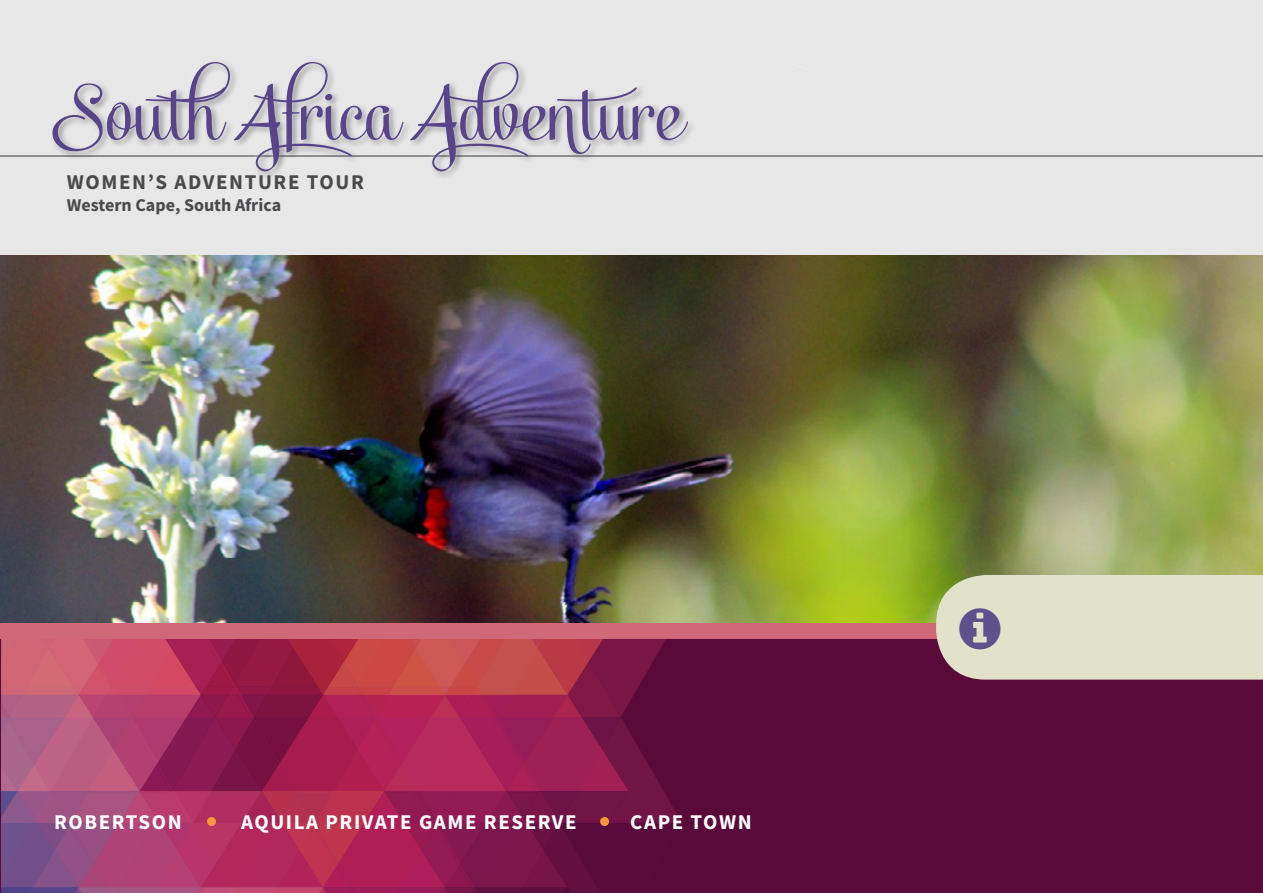
<style>
.page{position:relative;width:1263px;height:893px;background:#fff}
.page>*{position:absolute;margin:0;border:0;box-sizing:border-box;transform-origin:0 0}
.t1{font:58.5px "Taiga";color:#58448a}
.t2{font:700 21px "Source Sans Pro";letter-spacing:.075em;color:#fff}
.t3{font:700 21px "Source Sans Pro";letter-spacing:.075em;color:#4a4a4d}
.t4{font:700 18px "Source Sans Pro";color:#4a4a4d}
</style>
<div class="page">
<div style="left:0;top:0;width:1263px;height:481px;background:#e7e7e7"></div>
<img style="left:0;top:255px;width:1263px;height:368px">
<hr style="left:0;top:155px;width:1263px;height:2px;background:#4a4a4d">
<div style="left:49px;top:58px;width:647px;height:122px;background:#e7e7e7"></div>
<div style="left:48px;top:57px;width:644px;height:119px;background:#fff;opacity:.61"></div>
<div style="left:334px;top:632px;width:929px;height:261px;background:#590a3b"></div>
<div style="left:0;top:630px;width:929px;height:263px;background:#590a3b"></div>
<svg style="left:1px;top:639px;width:681px;height:254px;background:#9e2d59"></svg>
<div style="left:207px;top:817px;width:9px;height:9px;background:#f89838;border-radius:50%"></div>
<div style="left:600px;top:817px;width:9px;height:9px;background:#f89838;border-radius:50%"></div>
<div style="left:0;top:623px;width:1263px;height:16px;background:#cf6978"></div>
<div style="left:936px;top:575px;width:327px;height:105px;background:#e2e2cb"></div>
<h1 class="t1" style="left:67px;top:86px;width:616px">SouthAfrica Adventure</h1>
<p class="t3" style="left:67px;top:168px;width:298px">WOMEN’S ADVENTURE TOUR</p>
<p class="t4" style="left:67px;top:192px;width:216px">Western Cape, South Africa</p>
<p class="t2" style="left:54px;top:808px;width:129px">ROBERTSON</p>
<p class="t2" style="left:241px;top:808px;width:337px">AQUILA PRIVATE GAME RESERVE</p>
<p class="t2" style="left:630px;top:808px;width:123px">CAPE TOWN</p>
</div>
